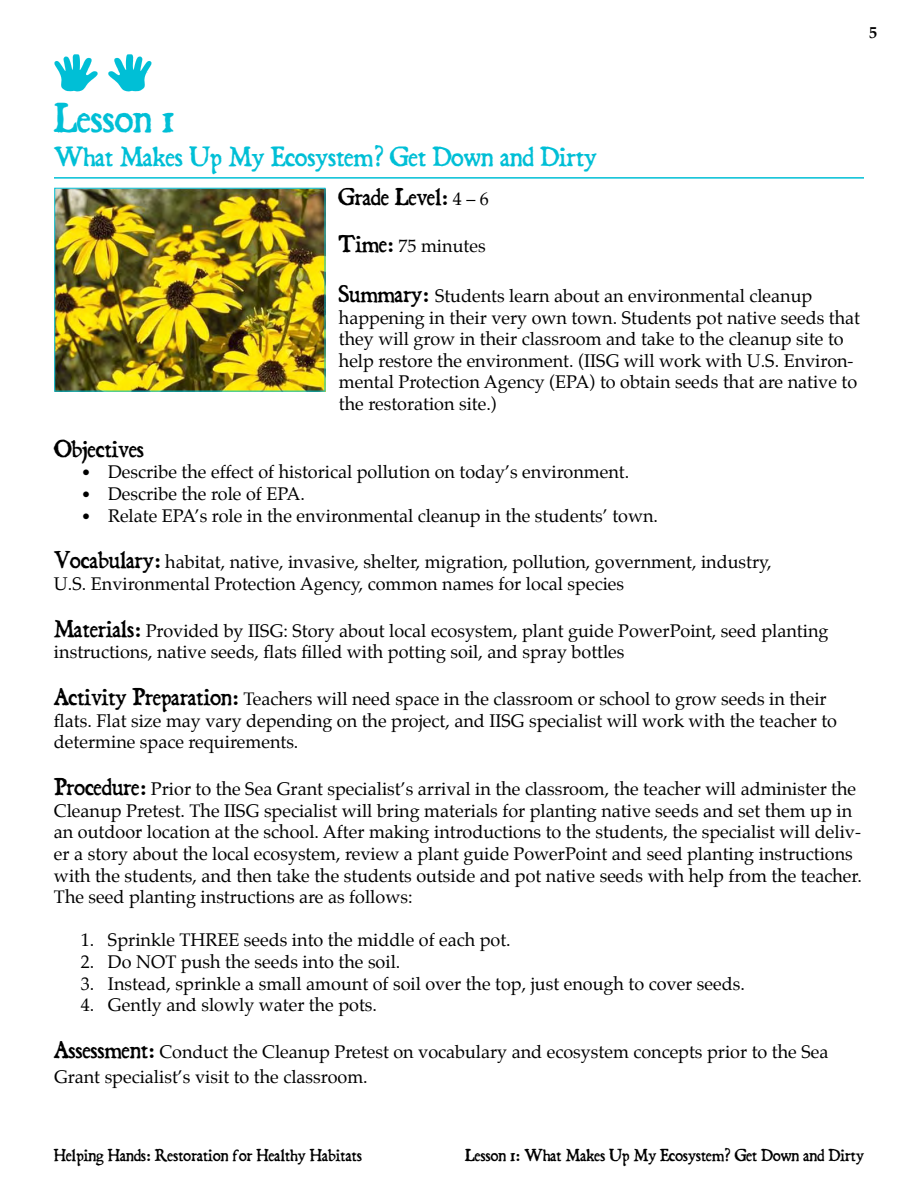
<style>
.page{position:relative;width:918px;height:1188px;background:#fff}
.page>*{position:absolute;margin:0;border:0;box-sizing:border-box;transform-origin:0 0}
.t1{font:36px "Dominican";color:#00bfd6}
.t2{font:24px "Dominican";color:#00bfd6}
.t3{font:21px "Dominican";color:#000}
.t4{font:18px/21.6px "Palatino";color:#000}
.t5{font:700 16.5px "Palatino";color:#000}
.t6{font:15px "Dominican";color:#000}
.s1{font-family:"Palatino";font-size:18px}
.s2{font-family:"Dominican";font-size:21px}
.s3{font-size:16.5px}
</style>
<div class="page">
<svg style="left:108px;top:54px;width:43px;height:37px"></svg>
<img style="left:56px;top:190px;width:267px;height:200px">
<div style="left:54px;top:188px;width:271px;height:204px;border:1px solid #00bfd6"></div>
<svg style="left:54px;top:54px;width:44px;height:37px"></svg>
<hr style="left:54px;top:177px;width:810px;height:2px;background:#00bfd6">
<p class="t5" style="left:869px;top:18px;width:10px">5</p>
<h1 class="t1" style="left:54px;top:93px;width:122px">Lesson 1</h1>
<h2 class="t2" style="left:54px;top:140px;width:544px">What Makes Up My Ecosystem? Get Down and Dirty</h2>
<p class="t3" style="left:339px;top:182px;width:151px">Grade Level: <span class="s1">4 – 6</span></p>
<p class="t4" style="left:339px;top:235px;width:148px"><span class="s2">Time:</span> 75 minutes</p>
<p class="t4" style="left:339px;top:285px;width:523px"><span class="s2">Summary:</span> Students learn about an environmental cleanup happening in their very own town. Students pot native seeds that they will grow in their classroom and take to the cleanup site to help restore the environment. (IISG will work with U.S. Environ&shy;mental Protection Agency (EPA) to obtain seeds that are native to the restoration site.)</p>
<p class="t3" style="left:54px;top:434px;width:92px">Objectives</p>
<p class="t4" style="left:81px;top:461px;width:550px"><span class="s3">•</span> Describe the effect of historical pollution on today’s environment.</p>
<p class="t4" style="left:81px;top:483px;width:226px"><span class="s3">•</span> Describe the role of EPA.</p>
<p class="t4" style="left:81px;top:505px;width:579px"><span class="s3">•</span> Relate EPA’s role in the environmental cleanup in the students’ town.</p>
<p class="t4" style="left:54px;top:551px;width:719px"><span class="s2">Vocabulary:</span> habitat, native, invasive, shelter, migration, pollution, government, industry,<br>U.S. Environmental Protection Agency, common names for local species</p>
<p class="t4" style="left:54px;top:620px;width:776px"><span class="s2">Materials:</span> Provided by IISG: Story about local ecosystem, plant guide PowerPoint, seed planting instructions, native seeds, flats filled with potting soil, and spray bottles</p>
<p class="t4" style="left:54px;top:688px;width:785px"><span class="s2">Activity Preparation:</span> Teachers will need space in the classroom or school to grow seeds in their flats. Flat size may vary depending on the project, and IISG specialist will work with the teacher to determine space requirements.</p>
<p class="t4" style="left:54px;top:778px;width:809px"><span class="s2">Procedure:</span> Prior to the Sea Grant specialist’s arrival in the classroom, the teacher will administer the Cleanup Pretest. The IISG specialist will bring materials for planting native seeds and set them up in an outdoor location at the school. After making introductions to the students, the specialist will deliv&shy;er a story about the local ecosystem, review a plant guide PowerPoint and seed planting instructions with the students, and then take the students outside and pot native seeds with help from the teacher.<br>The seed planting instructions are as follows:</p>
<p class="t4" style="left:81px;top:929px;width:431px">1. Sprinkle THREE seeds into the middle of each pot.</p>
<p class="t4" style="left:81px;top:951px;width:321px">2. Do NOT push the seeds into the soil.</p>
<p class="t4" style="left:81px;top:973px;width:665px">3. Instead, sprinkle a small amount of soil over the top, just enough to cover seeds.</p>
<p class="t4" style="left:81px;top:994px;width:298px">4. Gently and slowly water the pots.</p>
<p class="t4" style="left:54px;top:1039px;width:776px;line-height:25.2px"><span class="s2">Assessment:</span> Conduct the Cleanup Pretest on vocabulary and ecosystem concepts prior to the Sea<br>Grant specialist’s visit to the classroom.</p>
<p class="t6" style="left:54px;top:1144px;width:310px">Helping Hands: Restoration for Healthy Habitats</p>
<p class="t6" style="left:465px;top:1144px;width:400px">Lesson 1: What Makes Up My Ecosystem? Get Down and Dirty</p>
</div>
